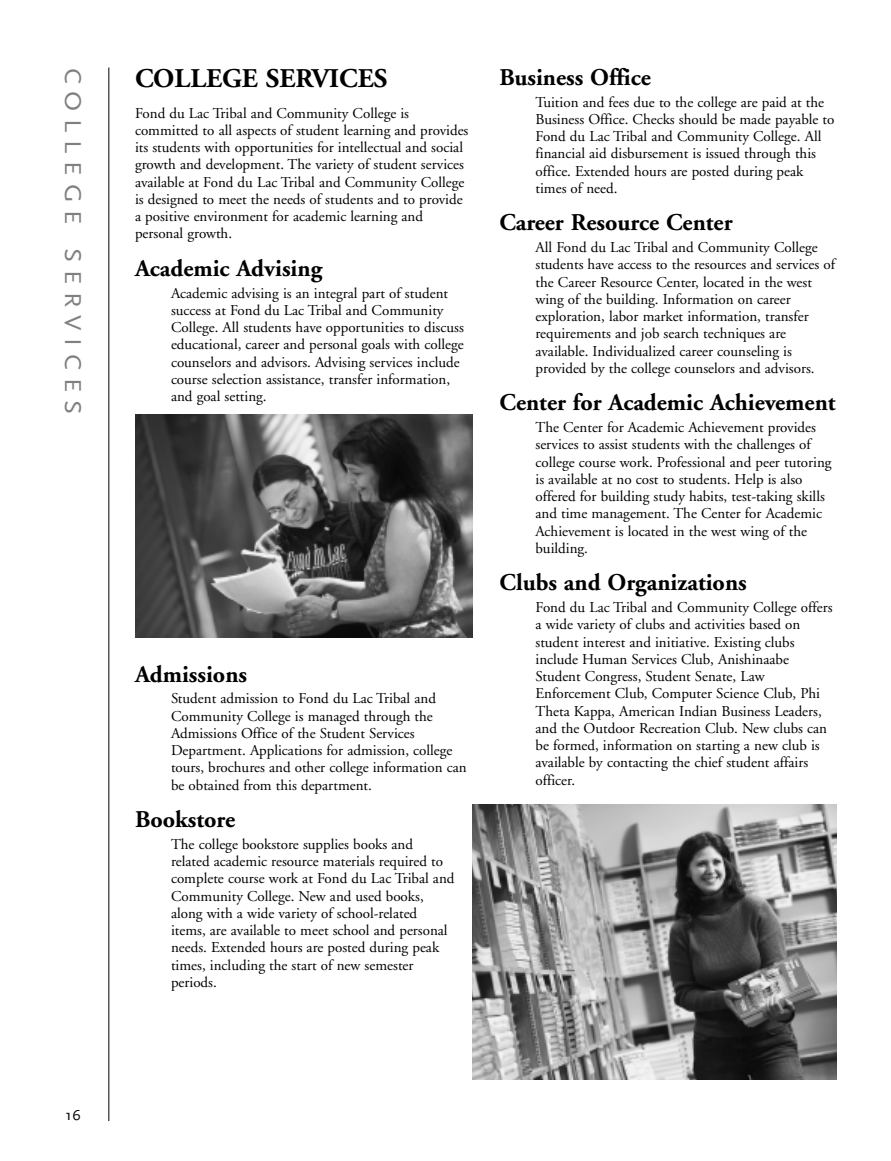
<style>
.page{position:relative;width:891px;height:1161px;background:#fff}
.page>*{position:absolute;margin:0;border:0;box-sizing:border-box;transform-origin:0 0}
.t1{font:700 27px "Adobe Garamond";color:#000}
.t2{font:700 24px "Adobe Garamond";color:#000}
.t3{font:24px "Scala Sans";letter-spacing:.3em;color:#808080;scale:1.1 1}
.t4{font:15px/17.2px "Adobe Garamond";color:#000}
.t5{font:15px "Scala Sans";color:#000;scale:1.1 1}
</style>
<div class="page">
<hr style="left:108px;top:68px;width:1px;height:1053px;background:#000">
<img style="left:135px;top:415px;width:337px;height:223px">
<img style="left:472px;top:804px;width:365px;height:276px">
<h2 class="t3" style="left:83px;top:68px;width:317px;rotate:90deg">COLLEGE SERVICES</h2>
<p class="t5" style="left:66px;top:1109px;width:16px">16</p>
<h1 class="t1" style="left:135px;top:68px;width:254px">COLLEGE SERVICES</h1>
<p class="t4" style="left:135px;top:106px;width:335px">Fond du Lac Tribal and Community College is committed to all aspects of student learning and provides its students with opportunities for intellectual and social growth and development. The variety of student services available at Fond du Lac Tribal and Community College is designed to meet the needs of students and to provide a positive environment for academic learning and personal growth.</p>
<h2 class="t2" style="left:135px;top:259px;width:189px">Academic Advising</h2>
<p class="t4" style="left:171px;top:286px;width:294px">Academic advising is an integral part of student success at Fond du Lac Tribal and Community College. All students have opportunities to discuss educational, career and personal goals with college counselors and advisors. Advising services include course selection assistance, transfer information, and goal setting.</p>
<h2 class="t2" style="left:135px;top:665px;width:114px">Admissions</h2>
<p class="t4" style="left:171px;top:691px;width:297px">Student admission to Fond du Lac Tribal and Community College is managed through the Admissions Office of the Student Services Department. Applications for admission, college tours, brochures and other college information can be obtained from this department.</p>
<h2 class="t2" style="left:135px;top:810px;width:102px">Bookstore</h2>
<p class="t4" style="left:171px;top:837px;width:285px">The college bookstore supplies books and related academic resource materials required to complete course work at Fond du Lac Tribal and Community College. New and used books, along with a wide variety of school-related items, are available to meet school and personal needs. Extended hours are posted during peak times, including the start of new semester periods.</p>
<h2 class="t2" style="left:500px;top:68px;width:153px">Business Office</h2>
<p class="t4" style="left:536px;top:94px;width:301px">Tuition and fees due to the college are paid at the Business Office. Checks should be made payable to Fond du Lac Tribal and Community College. All financial aid disbursement is issued through this office. Extended hours are posted during peak times of need.</p>
<h2 class="t2" style="left:500px;top:213px;width:235px">Career Resource Center</h2>
<p class="t4" style="left:536px;top:240px;width:301px">All Fond du Lac Tribal and Community College students have access to the resources and services of the Career Resource Center, located in the west wing of the building. Information on career exploration, labor market information, transfer requirements and job search techniques are available. Individualized career counseling is provided by the college counselors and advisors.</p>
<h2 class="t2" style="left:500px;top:393px;width:338px">Center for Academic Achievement</h2>
<p class="t4" style="left:536px;top:420px;width:298px">The Center for Academic Achievement provides services to assist students with the challenges of college course work. Professional and peer tutoring is available at no cost to students. Help is also offered for building study habits, test-taking skills and time management. The Center for Academic Achievement is located in the west wing of the building.</p>
<h2 class="t2" style="left:500px;top:573px;width:249px">Clubs and Organizations</h2>
<p class="t4" style="left:536px;top:600px;width:299px">Fond du Lac Tribal and Community College offers a wide variety of clubs and activities based on student interest and initiative. Existing clubs include Human Services Club, Anishinaabe Student Congress, Student Senate, Law Enforcement Club, Computer Science Club, Phi Theta Kappa, American Indian Business Leaders, and the Outdoor Recreation Club. New clubs can be formed, information on starting a new club is available by contacting the chief student affairs officer.</p>
</div>
